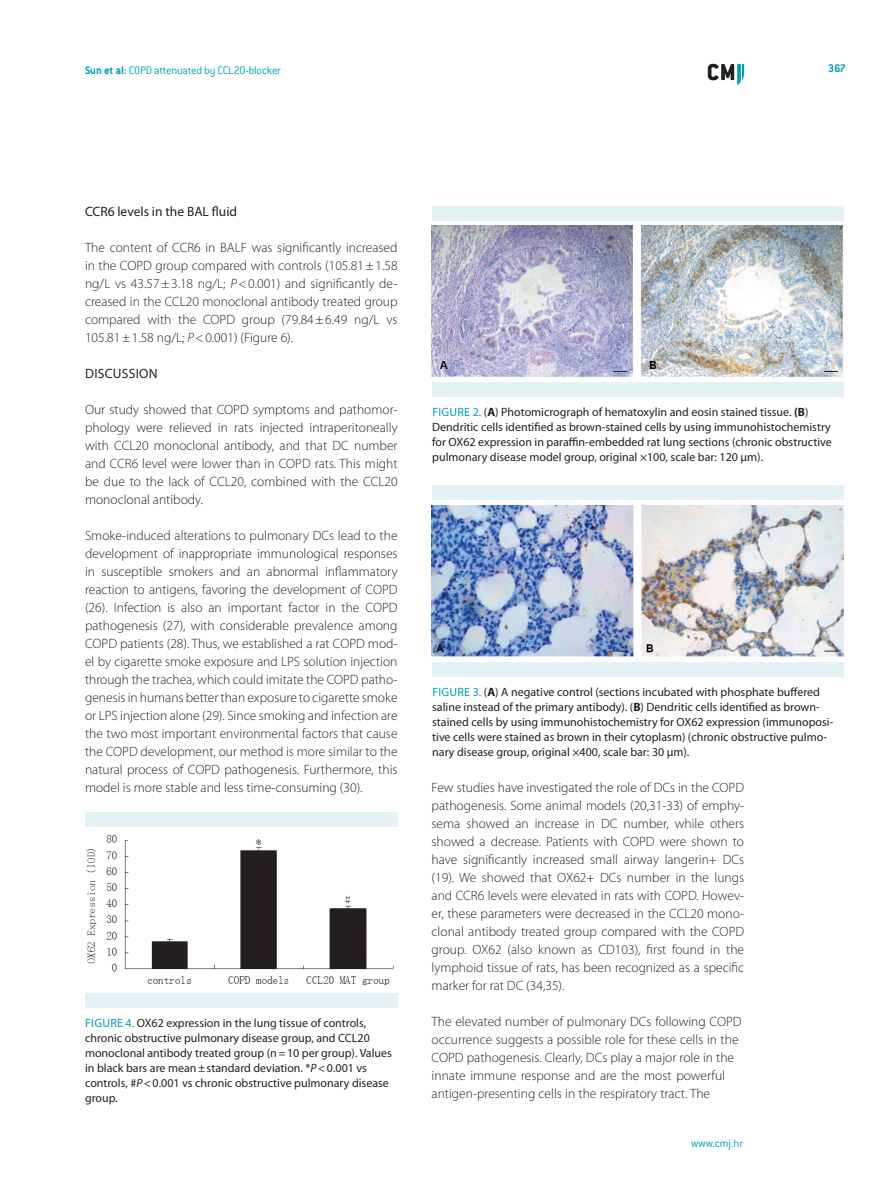
<style>
.page{position:relative;width:893px;height:1191px;background:#fff}
.page>*{position:absolute;margin:0;border:0;box-sizing:border-box;transform-origin:0 0}
.t1{font:300 13.5px/18px "Myriad Pro";color:#231f20;text-align:justify}
.t2{font:13.5px "Myriad Pro";color:#231f20}
.t3{font:12px/15px "Myriad Pro";color:#231f20}
.t4{font:300 12px "ITC Conduit LTCE";letter-spacing:-.015em;color:#009fb4}
.t5{font:700 12px "ITC Conduit LTCE";color:#009fb4}
.s1{font-weight:700}
.s2{font-style:italic}
.s3{color:#009fb4}
</style>
<div class="page">
<svg style="left:708px;top:64px;width:36px;height:21px"></svg>
<img style="left:432px;top:505px;width:412px;height:152px">
<div style="left:432px;top:484px;width:412px;height:15px;background:#e2f2f5"></div>
<div style="left:432px;top:662px;width:412px;height:15px;background:#e2f2f5"></div>
<img style="left:432px;top:225px;width:411px;height:152px">
<div style="left:432px;top:206px;width:412px;height:15px;background:#e2f2f5"></div>
<div style="left:432px;top:382px;width:412px;height:14px;background:#e2f2f5"></div>
<img style="left:86px;top:834px;width:308px;height:152px">
<div style="left:85px;top:812px;width:313px;height:15px;background:#e2f2f5"></div>
<div style="left:85px;top:993px;width:313px;height:15px;background:#e2f2f5"></div>
<p class="t4" style="left:85px;top:63px;width:197px"><span class="s1">Sun et al:</span> COPD attenuated by CCL20-blocker</p>
<p class="t5" style="left:828px;top:61px;width:19px">367</p>
<p class="t2" style="left:85px;top:203px;width:154px">CCR6 levels in the BAL fluid</p>
<p class="t1" style="left:85px;top:238px;width:314px">The content of CCR6 in BALF was significantly increased in the COPD group compared with controls (105.81±1.58 ng/L vs 43.57±3.18 ng/L; <span class="s2">P</span>&lt;0.001) and significantly de&shy;creased in the CCL20 monoclonal antibody treated group compared with the COPD group (79.84±6.49 ng/L vs 105.81±1.58 ng/L; <span class="s2">P</span>&lt;0.001) (Figure 6).</p>
<p class="t2" style="left:85px;top:365px;width:74px">Discussion</p>
<p class="t1" style="left:85px;top:400px;width:314px">Our study showed that COPD symptoms and pathomor&shy;phology were relieved in rats injected intraperitoneally with CCL20 monoclonal antibody, and that DC number and CCR6 level were lower than in COPD rats. This might be due to the lack of CCL20, combined with the CCL20 monoclonal antibody.</p>
<p class="t1" style="left:85px;top:526px;width:314px">Smoke-induced alterations to pulmonary DCs lead to the development of inappropriate immunological responses in susceptible smokers and an abnormal inflammatory reaction to antigens, favoring the development of COPD (26). Infection is also an important factor in the COPD pathogenesis (27), with considerable prevalence among COPD patients (28). Thus, we established a rat COPD mod&shy;el by cigarette smoke exposure and LPS solution injection through the trachea, which could imitate the COPD patho&shy;genesis in humans better than exposure to cigarette smoke or LPS injection alone (29). Since smoking and infection are the two most important environmental factors that cause the COPD development, our method is more similar to the natural process of COPD pathogenesis. Furthermore, this model is more stable and less time-consuming (30).</p>
<p class="t3" style="left:85px;top:1015px;width:308px"><span class="s3">Figure 4.</span> OX62 expression in the lung tissue of controls, chronic obstructive pulmonary disease group, and CCL20 monoclonal antibody treated group (n=10 per group). Values in black bars are mean±standard deviation. *<span class="s2">P</span>&lt;0.001 vs controls, #<span class="s2">P</span>&lt;0.001 vs chronic obstructive pulmonary disease group.</p>
<p class="t3" style="left:432px;top:404px;width:401px"><span class="s3">Figure 2.</span> (<span class="s1">A</span>) Photomicrograph of hematoxylin and eosin stained tissue. <span class="s1">(B</span>)<br>Dendritic cells identified as brown-stained cells by using immunohistochemistry for OX62 expression in paraffin-embedded rat lung sections (chronic obstructive pulmonary disease model group, original ×100, scale bar: 120 µm).</p>
<p class="t3" style="left:432px;top:684px;width:403px"><span class="s3">Figure 3.</span> (<span class="s1">A</span>) A negative control (sections incubated with phosphate buffered saline instead of the primary antibody). (<span class="s1">B</span>) Dendritic cells identified as brown&shy;stained cells by using immunohistochemistry for OX62 expression (immunoposi&shy;tive cells were stained as brown in their cytoplasm) (chronic obstructive pulmo&shy;nary disease group, original ×400, scale bar: 30 µm).</p>
<p class="t1" style="left:432px;top:778px;width:314px">Few studies have investigated the role of DCs in the COPD pathogenesis. Some animal models (20,31-33) of emphy&shy;sema showed an increase in DC number, while others showed a decrease. Patients with COPD were shown to have significantly increased small airway langerin+ DCs (19). We showed that OX62+ DCs number in the lungs and CCR6 levels were elevated in rats with COPD. Howev&shy;er, these parameters were decreased in the CCL20 mono&shy;clonal antibody treated group compared with the COPD group. OX62 (also known as CD103), first found in the lymphoid tissue of rats, has been recognized as a specific marker for rat DC (34,35).</p>
<p class="t1" style="left:432px;top:1012px;width:312px;text-align:left">The elevated number of pulmonary DCs following COPD occurrence suggests a possible role for these cells in the COPD pathogenesis. Clearly, DCs play a major role in the innate immune response and are the most powerful antigen-presenting cells in the respiratory tract. The</p>
<p class="t4" style="left:691px;top:1136px;width:54px">www.cmj.hr</p>
</div>
